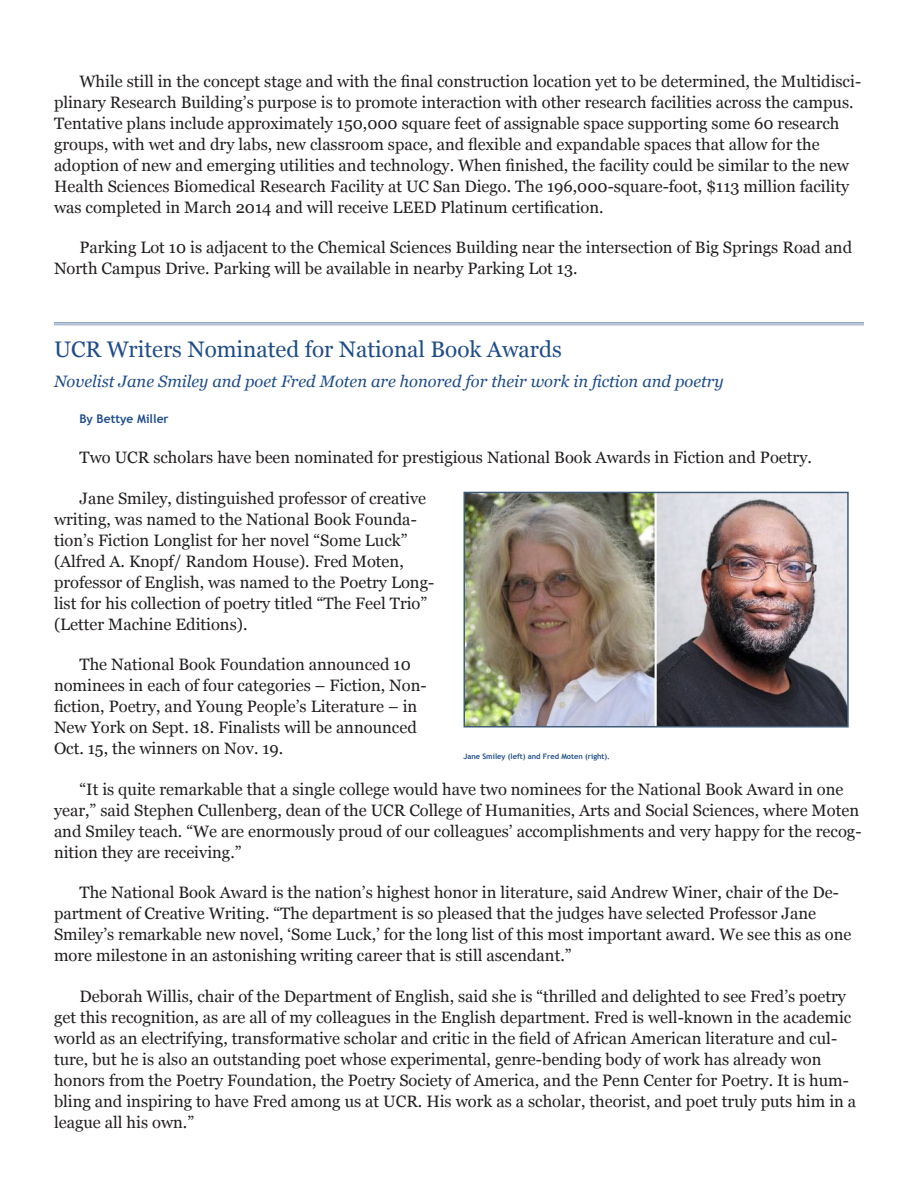
<style>
.page{position:relative;width:918px;height:1188px;background:#fff}
.page>*{position:absolute;margin:0;border:0;box-sizing:border-box;transform-origin:0 0}
.Articles_title{font:22.5px "Georgia";color:#204d89}
.Bodycopy{font:16.5px/21px "Georgia";color:#231f20}
.articles-subtitle{font:italic 16.5px "Georgia";color:#204d89}
.Bodycopy-2{font:700 12px "Trebuchet MS";color:#204d89}
.Bodycopy-1st_paragra{font:700 7.5px "Trebuchet MS";color:#204d89}
</style>
<div class="page">
<hr style="left:54px;top:322px;width:810px;height:2px;background:#8ca0be">
<hr style="left:54px;top:325px;width:810px;height:1px;background:#8ca0be">
<img style="left:467px;top:495px;width:379px;height:230px">
<div style="left:464px;top:492px;width:385px;height:236px;border:2px solid #405c76"></div>
<p class="Bodycopy" style="left:54px;top:71px;width:809px;text-indent:26px">While still in the concept stage and with the final construction location yet to be determined, the Multidisci&shy;plinary Research Building’s purpose is to promote interaction with other research facilities across the campus.<br>Tentative plans include approximately 150,000 square feet of assignable space supporting some 60 research groups, with wet and dry labs, new classroom space, and flexible and expandable spaces that allow for the adoption of new and emerging utilities and technology. When finished, the facility could be similar to the new Health Sciences Biomedical Research Facility at UC San Diego. The 196,000-square-foot, $113 million facility was completed in March 2014 and will receive LEED Platinum certification.</p>
<p class="Bodycopy" style="left:54px;top:237px;width:800px;text-indent:26px">Parking Lot 10 is adjacent to the Chemical Sciences Building near the intersection of Big Springs Road and<br>North Campus Drive. Parking will be available in nearby Parking Lot 13.</p>
<p class="Articles_title" style="left:54px;top:335px;width:509px">UCR Writers Nominated for National Book Awards</p>
<p class="articles-subtitle" style="left:54px;top:370px;width:671px">Novelist Jane Smiley and poet Fred Moten are honored for their work in fiction and poetry</p>
<p class="Bodycopy-2" style="left:80px;top:411px;width:91px">By Bettye Miller</p>
<p class="Bodycopy" style="left:80px;top:447px;width:734px">Two UCR scholars have been nominated for prestigious National Book Awards in Fiction and Poetry.</p>
<p class="Bodycopy" style="left:54px;top:488px;width:382px;text-indent:26px">Jane Smiley, distinguished professor of creative writing, was named to the National Book Founda&shy;tion’s Fiction Longlist for her novel “Some Luck” (Alfred A. Knopf/ Random House). Fred Moten, professor of English, was named to the Poetry Long&shy;list for his collection of poetry titled “The Feel Trio” (Letter Machine Editions).</p>
<p class="Bodycopy" style="left:54px;top:654px;width:374px;text-indent:26px">The National Book Foundation announced 10 nominees in each of four categories – Fiction, Non&shy;fiction, Poetry, and Young People’s Literature – in New York on Sept. 18. Finalists will be announced Oct. 15, the winners on Nov. 19.</p>
<p class="Bodycopy" style="left:54px;top:779px;width:809px;text-indent:26px">“It is quite remarkable that a single college would have two nominees for the National Book Award in one year,” said Stephen Cullenberg, dean of the UCR College of Humanities, Arts and Social Sciences, where Moten and Smiley teach. “We are enormously proud of our colleagues’ accomplishments and very happy for the recog&shy;nition they are receiving.”</p>
<p class="Bodycopy" style="left:54px;top:882px;width:799px;text-indent:26px">The National Book Award is the nation’s highest honor in literature, said Andrew Winer, chair of the De&shy;partment of Creative Writing. “The department is so pleased that the judges have selected Professor Jane Smiley’s remarkable new novel, ‘Some Luck,’ for the long list of this most important award. We see this as one more milestone in an astonishing writing career that is still ascendant.”</p>
<p class="Bodycopy" style="left:54px;top:986px;width:804px;text-indent:26px">Deborah Willis, chair of the Department of English, said she is “thrilled and delighted to see Fred’s poetry get this recognition, as are all of my colleagues in the English department. Fred is well-known in the academic world as an electrifying, transformative scholar and critic in the field of African American literature and cul&shy;ture, but he is also an outstanding poet whose experimental, genre-bending body of work has already won honors from the Poetry Foundation, the Poetry Society of America, and the Penn Center for Poetry. It is hum&shy;bling and inspiring to have Fred among us at UCR. His work as a scholar, theorist, and poet truly puts him in a league all his own.”</p>
<p class="Bodycopy-1st_paragra" style="left:464px;top:751px;width:148px">Jane Smiley (left) and Fred Moten (right).</p>
</div>
